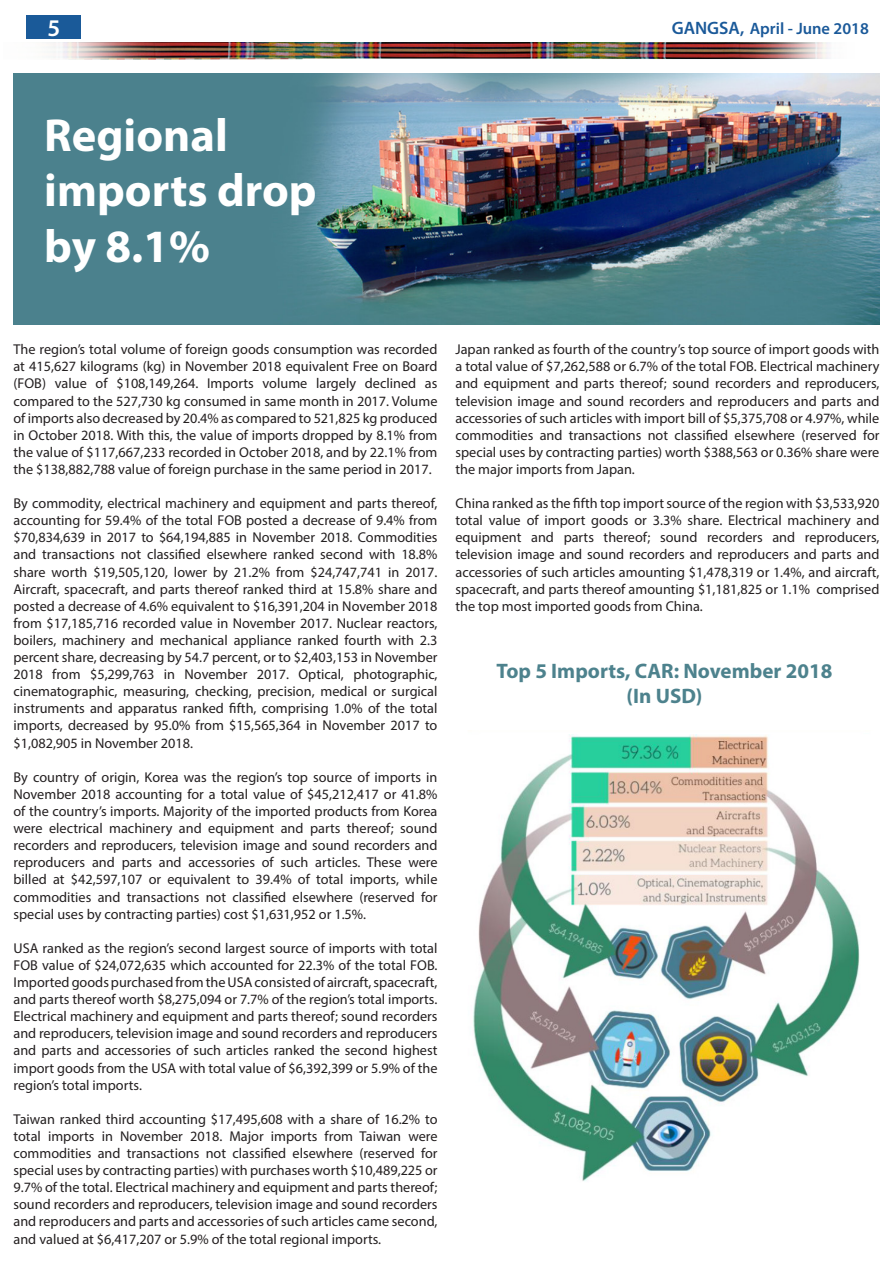
<style>
.page{position:relative;width:893px;height:1263px;background:#fff}
.page>*{position:absolute;margin:0;border:0;box-sizing:border-box;transform-origin:0 0}
.t1{font:700 46.5px/55.8px "Myriad Pro";color:#fff}
.t2{font:600 24px "Myriad Pro";color:#fff}
.t3{font:700 21px "Myriad Pro";color:#4d828d}
.t4{font:600 16.5px "Myriad Pro";color:#1a5999}
.Myriad_pro_at_9_5{font:14.25px/17.1px "Myriad Pro";color:#231f20;text-align:justify}
.s1{font-size:18px}
</style>
<div class="page">
<img style="left:48px;top:42px;width:782px;height:18px">
<div style="left:26px;top:16px;width:55px;height:23px;background:#1a5a99"></div>
<img style="left:14px;top:74px;width:865px;height:251px">
<img style="left:473px;top:734px;width:387px;height:447px">
<h2 class="t2" style="left:47px;top:13px;width:14px">5</h2>
<p class="t4" style="left:672px;top:18px;width:199px"><span class="s1">GANGSA,</span> April - June 2018</p>
<p class="t1" style="left:44px;top:105px;width:185px">Regional</p>
<p class="t1" style="left:44px;top:161px;width:274px">imports drop by 8.1%</p>
<p class="Myriad_pro_at_9_5" style="left:14px;top:341px;width:426px">The region’s total volume of foreign goods consumption was recorded at 415,627 kilograms (kg) in November 2018 equivalent Free on Board (FOB) value of $108,149,264. Imports volume largely declined as compared to the 527,730 kg consumed in same month in 2017. Volume of imports also decreased by 20.4% as compared to 521,825 kg produced in October 2018. With this, the value of imports dropped by 8.1% from the value of $117,667,233 recorded in October 2018, and by 22.1% from the $138,882,788 value of foreign purchase in the same period in 2017.</p>
<p class="Myriad_pro_at_9_5" style="left:14px;top:495px;width:426px">By commodity, electrical machinery and equipment and parts thereof, accounting for 59.4% of the total FOB posted a decrease of 9.4% from $70,834,639 in 2017 to $64,194,885 in November 2018. Commodities and transactions not classified elsewhere ranked second with 18.8% share worth $19,505,120, lower by 21.2% from $24,747,741 in 2017.<br>Aircraft, spacecraft, and parts thereof ranked third at 15.8% share and posted a decrease of 4.6% equivalent to $16,391,204 in November 2018 from $17,185,716 recorded value in November 2017. Nuclear reactors, boilers, machinery and mechanical appliance ranked fourth with 2.3 percent share, decreasing by 54.7 percent, or to $2,403,153 in November 2018 from $5,299,763 in November 2017. Optical, photographic, cinematographic, measuring, checking, precision, medical or surgical instruments and apparatus ranked fifth, comprising 1.0% of the total imports, decreased by 95.0% from $15,565,364 in November 2017 to $1,082,905 in November 2018.</p>
<p class="Myriad_pro_at_9_5" style="left:14px;top:768px;width:425px">By country of origin, Korea was the region’s top source of imports in November 2018 accounting for a total value of $45,212,417 or 41.8% of the country’s imports. Majority of the imported products from Korea were electrical machinery and equipment and parts thereof; sound recorders and reproducers, television image and sound recorders and reproducers and parts and accessories of such articles. These were billed at $42,597,107 or equivalent to 39.4% of total imports, while commodities and transactions not classified elsewhere (reserved for special uses by contracting parties) cost $1,631,952 or 1.5%.</p>
<p class="Myriad_pro_at_9_5" style="left:14px;top:939px;width:426px">USA ranked as the region’s second largest source of imports with total FOB value of $24,072,635 which accounted for 22.3% of the total FOB.<br>Imported goods purchased from the USA consisted of aircraft, spacecraft, and parts thereof worth $8,275,094 or 7.7% of the region’s total imports.<br>Electrical machinery and equipment and parts thereof; sound recorders and reproducers, television image and sound recorders and reproducers and parts and accessories of such articles ranked the second highest import goods from the USA with total value of $6,392,399 or 5.9% of the region’s total imports.</p>
<p class="Myriad_pro_at_9_5" style="left:14px;top:1110px;width:426px">Taiwan ranked third accounting $17,495,608 with a share of 16.2% to total imports in November 2018. Major imports from Taiwan were commodities and transactions not classified elsewhere (reserved for special uses by contracting parties) with purchases worth $10,489,225 or 9.7% of the total. Electrical machinery and equipment and parts thereof; sound recorders and reproducers, television image and sound recorders and reproducers and parts and accessories of such articles came second, and valued at $6,417,207 or 5.9% of the total regional imports.</p>
<p class="Myriad_pro_at_9_5" style="left:455px;top:341px;width:425px">Japan ranked as fourth of the country’s top source of import goods with a total value of $7,262,588 or 6.7% of the total FOB. Electrical machinery and equipment and parts thereof; sound recorders and reproducers, television image and sound recorders and reproducers and parts and accessories of such articles with import bill of $5,375,708 or 4.97%, while commodities and transactions not classified elsewhere (reserved for special uses by contracting parties) worth $388,563 or 0.36% share were the major imports from Japan.</p>
<p class="Myriad_pro_at_9_5" style="left:455px;top:495px;width:425px">China ranked as the fifth top import source of the region with $3,533,920 total value of import goods or 3.3% share. Electrical machinery and equipment and parts thereof; sound recorders and reproducers, television image and sound recorders and reproducers and parts and accessories of such articles amounting $1,478,319 or 1.4%, and aircraft, spacecraft, and parts thereof amounting $1,181,825 or 1.1% comprised the top most imported goods from China.</p>
<p class="t3" style="left:497px;top:657px;width:337px">Top 5 Imports, CAR: November 2018</p>
<p class="t3" style="left:627px;top:683px;width:77px">(In USD)</p>
</div>
